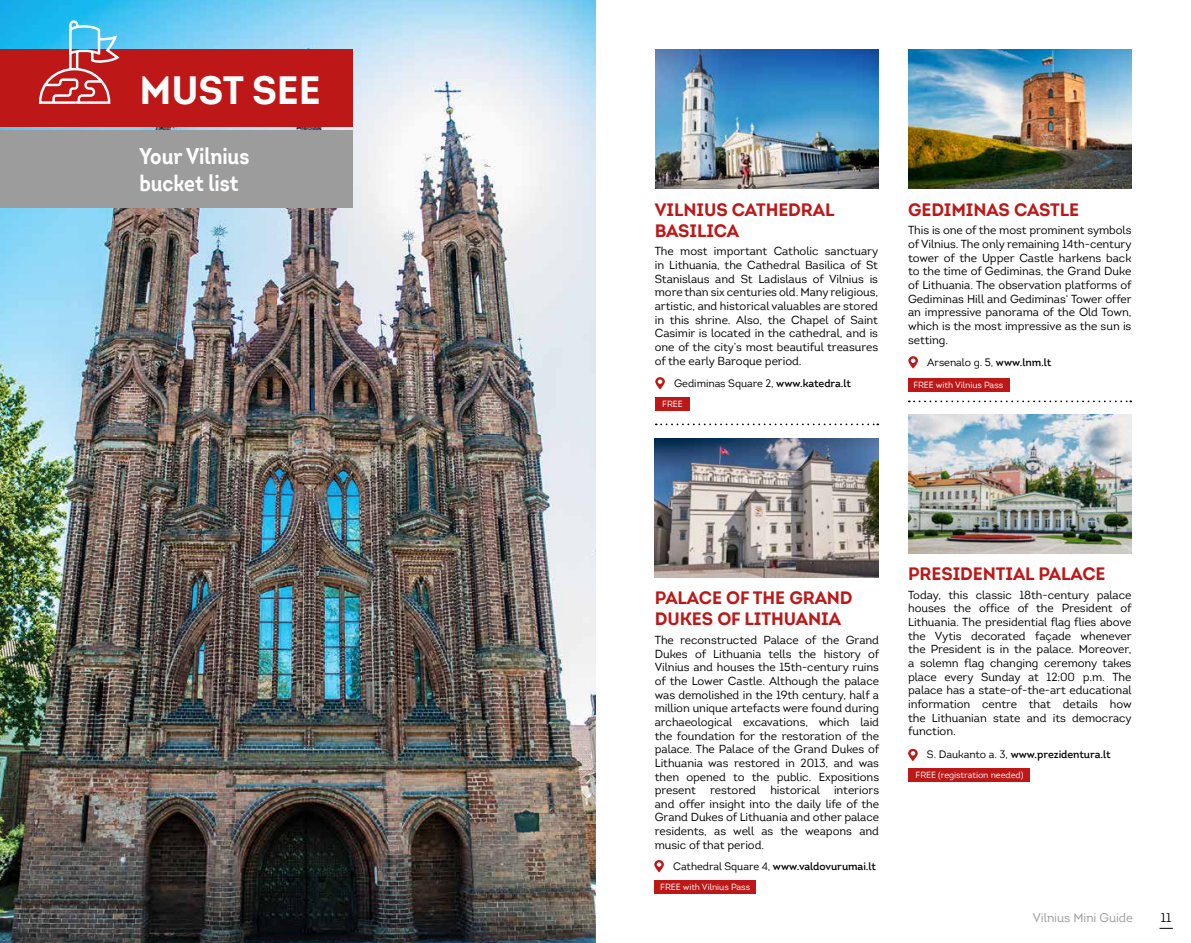
<style>
.page{position:relative;width:1191px;height:943px;background:#fff}
.page>*{position:absolute;margin:0;border:0;box-sizing:border-box;transform-origin:0 0}
.t1{font:700 38.5px "Intro";letter-spacing:-.005em;color:#fff}
.t2{font:700 22.22px/26.6px "Intro";letter-spacing:-.005em;color:#fff;scale:.89 1}
.t3{font:700 17.5px/21px "Intro";letter-spacing:-.005em;color:#bd1717}
.t4{font:12.25px "Intro";letter-spacing:-.005em;color:#9c9c9d}
.t5{font:12.25px "Intro";color:#000}
.t6{font:11.38px/13.7px "Intro";letter-spacing:-.005em;color:#000;text-align:justify}
.t7{font:600 10.5px "Intro";letter-spacing:-.005em;color:#000}
.t8{font:10.5px "Intro";letter-spacing:-.005em;color:#000}
.t9{font:8.75px "Intro";letter-spacing:-.005em;color:#fff}
.s1{font-weight:600}
.s2{font-weight:400}
</style>
<div class="page">
<div style="left:655px;top:880px;width:101px;height:13px;background:#bd1717"></div>
<img style="left:908px;top:414px;width:223px;height:139px">
<img style="left:0;top:0;width:595px;height:943px">
<div style="left:0;top:50px;width:352px;height:77px;background:#bd1717"></div>
<div style="left:0;top:131px;width:352px;height:77px;background:#9c9c9d"></div>
<svg style="left:655px;top:377px;width:10px;height:13px"></svg>
<img style="left:654px;top:438px;width:224px;height:139px">
<img style="left:655px;top:50px;width:223px;height:139px">
<svg style="left:656px;top:423px;width:222px;height:2px"></svg>
<svg style="left:908px;top:400px;width:223px;height:2px"></svg>
<svg style="left:654px;top:860px;width:10px;height:12px"></svg>
<svg style="left:908px;top:748px;width:9px;height:13px"></svg>
<img style="left:908px;top:50px;width:223px;height:139px">
<svg style="left:908px;top:356px;width:10px;height:13px"></svg>
<div style="left:655px;top:397px;width:35px;height:13px;background:#bd1717"></div>
<div style="left:908px;top:768px;width:121px;height:13px;background:#bd1717"></div>
<svg style="left:38px;top:19px;width:84px;height:85px"></svg>
<div style="left:908px;top:378px;width:101px;height:13px;background:#bd1717"></div>
<h1 class="t1" style="left:139px;top:66px;width:183px">MUST SEE</h1>
<h2 class="t2" style="left:139px;top:143px;width:125px">Your Vilnius bucket list</h2>
<h3 class="t3" style="left:655px;top:199px;width:181px">VILNIUS CATHEDRAL<br>BASILICA</h3>
<p class="t6" style="left:655px;top:244px;width:225px">The most important Catholic sanctuary in Lithuania, the Cathedral Basilica of St Stanislaus and St Ladislaus of Vilnius is more than six centuries old. Many religious, artistic, and historical valuables are stored in this shrine. Also, the Chapel of Saint Casimir is located in the cathedral, and is one of the city’s most beautiful treasures of the early Baroque period.</p>
<p class="t8" style="left:674px;top:377px;width:178px">Gediminas Square 2, <span class="s1">www.katedra.lt</span></p>
<p class="t9" style="left:662px;top:398px;width:22px">FREE</p>
<h3 class="t3" style="left:908px;top:199px;width:173px">GEDIMINAS CASTLE</h3>
<p class="t6" style="left:908px;top:223px;width:225px">This is one of the most prominent symbols of Vilnius. The only remaining 14th-century tower of the Upper Castle harkens back to the time of Gediminas, the Grand Duke of Lithuania. The observation platforms of Gediminas Hill and Gediminas‘ Tower offer an impressive panorama of the Old Town, which is the most impressive as the sun is setting.</p>
<p class="t8" style="left:927px;top:356px;width:126px">Arsenalo g. 5, <span class="s1">www.lnm.lt</span></p>
<p class="t9" style="left:913px;top:379px;width:91px">FREE with Vilnius Pass</p>
<h3 class="t3" style="left:655px;top:587px;width:199px">PALACE OF THE GRAND<br>DUKES OF LITHUANIA</h3>
<p class="t6" style="left:655px;top:633px;width:226px">The reconstructed Palace of the Grand Dukes of Lithuania tells the history of Vilnius and houses the 15th-century ruins of the Lower Castle. Although the palace was demolished in the 19th century, half a million unique artefacts were found during archaeological excavations, which laid the foundation for the restoration of the palace. The Palace of the Grand Dukes of Lithuania was restored in 2013, and was then opened to the public. Expositions present</p>
<p class="t6" style="left:655px;top:783px;width:226px;text-indent:116px">historical interiors and offer insight into the daily life of the Grand Dukes of Lithuania and other palace residents, as well as the weapons and music of that period.</p>
<p class="t6" style="left:710px;top:783px;width:47px">restored</p>
<p class="t7" style="left:673px;top:859px;width:204px"><span class="s2">Cathedral Square 4,</span> www.valdovurumai.lt</p>
<p class="t9" style="left:660px;top:881px;width:91px">FREE with Vilnius Pass</p>
<h3 class="t3" style="left:908px;top:563px;width:199px">PRESIDENTIAL PALACE</h3>
<p class="t6" style="left:908px;top:588px;width:225px">Today, this classic 18th-century palace houses the office of the President of Lithuania. The presidential flag flies above the Vytis decorated façade whenever the President is in the palace. Moreover, a solemn flag changing ceremony takes place every Sunday at 12:00 p.m. The palace has a state-of-the-art educational information centre that details how the Lithuanian state and its democracy function.</p>
<p class="t7" style="left:927px;top:747px;width:185px"><span class="s2">S. Daukanto a. 3,</span> www.prezidentura.lt</p>
<p class="t9" style="left:915px;top:769px;width:109px">FREE (registration needed)</p>
<p class="t4" style="left:1032px;top:910px;width:102px">Vilnius Mini Guide</p>
<p class="t5" style="left:1160px;top:910px;width:12px">11</p>
</div>
